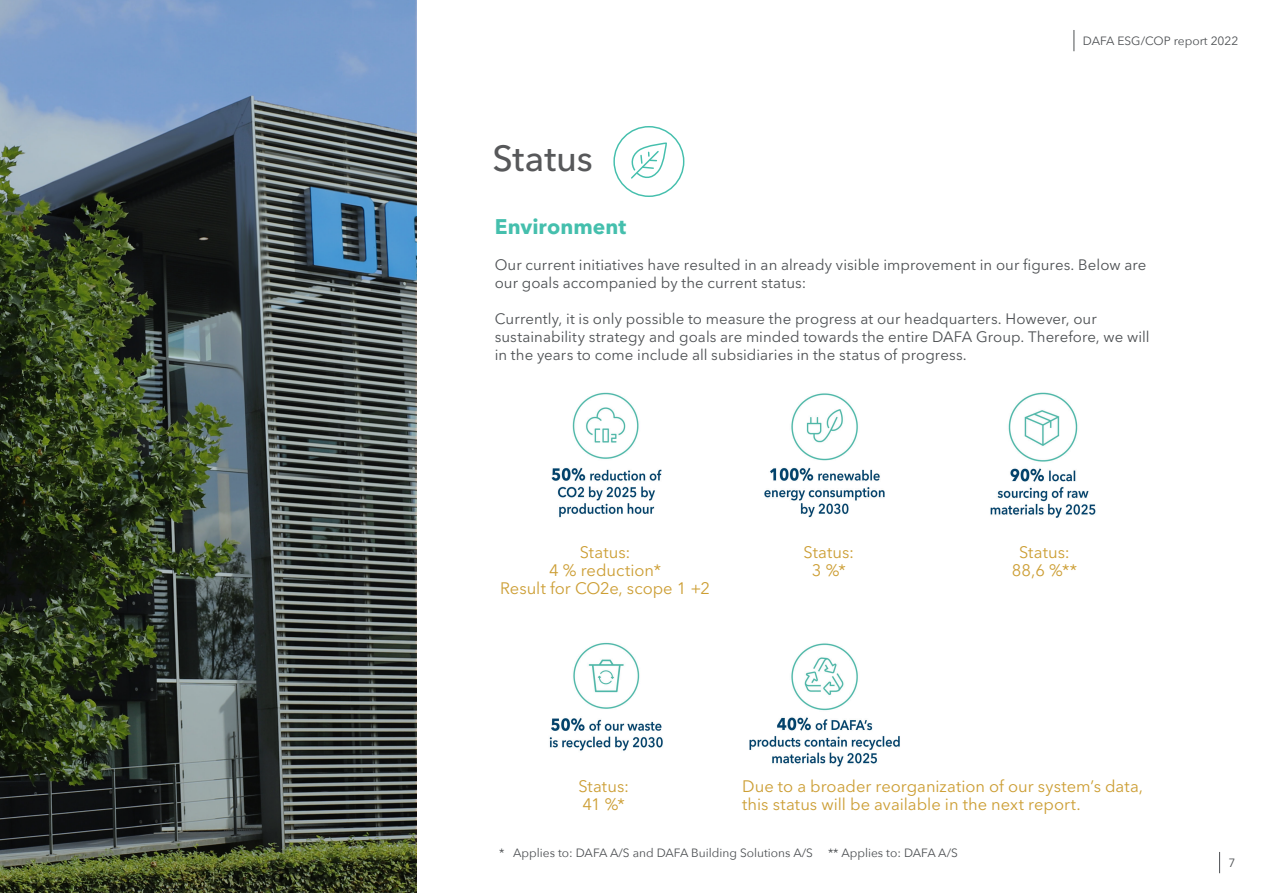
<style>
.page{position:relative;width:1263px;height:893px;background:#fff}
.page>*{position:absolute;margin:0;border:0;box-sizing:border-box;transform-origin:0 0}
.Headline{font:500 36px "Avenir Next LT Pro";color:#57585a}
.t1{font:700 21px "Avenir Next LT Pro";color:#45bfad}
.t2{font:16.5px/18px "Avenir Next LT Pro";color:#cc9e34;text-align:center}
.t3{font:15px/18px "Avenir Next LT Pro";letter-spacing:.005em;color:#4d5053}
.t4{font:12px "Avenir Next";color:#4d5053}
</style>
<div class="page">
<img style="left:551px;top:392px;width:545px;height:126px">
<svg style="left:1074px;top:30px;width:1px;height:21px"></svg>
<svg style="left:613px;top:126px;width:71px;height:71px"></svg>
<img style="left:549px;top:642px;width:351px;height:125px">
<img style="left:0;top:0;width:417px;height:893px">
<svg style="left:1219px;top:852px;width:1px;height:21px"></svg>
<p class="Headline" style="left:493px;top:137px;width:102px">Status</p>
<p class="t4" style="left:1083px;top:31px;width:157px">DAFA ESG/COP report 2022</p>
<p class="t1" style="left:495px;top:214px;width:133px">Environment</p>
<p class="t3" style="left:495px;top:256px;width:653px">Our current initiatives have resulted in an already visible improvement in our figures. Below are our goals accompanied by the current status:</p>
<p class="t3" style="left:495px;top:310px;width:656px">Currently, it is only possible to measure the progress at our headquarters. However, our sustainability strategy and goals are minded towards the entire DAFA Group. Therefore, we will in the years to come include all subsidiaries in the status of progress.</p>
<p class="t2" style="left:500px;top:543px;width:211px">Status:<br>4 % reduction*<br>Result for CO2e, scope 1 +2</p>
<p class="t2" style="left:803px;top:543px;width:52px">Status:<br>3 %*</p>
<p class="t2" style="left:1012px;top:543px;width:67px">Status:<br>88,6 %**</p>
<p class="t2" style="left:578px;top:777px;width:52px;text-align:left">Status:<br>41 %*</p>
<p class="t2" style="left:742px;top:777px;width:402px;text-align:left">Due to a broader reorganization of our system’s data, this status will be available in the next report.</p>
<p class="t4" style="left:499px;top:843px;width:315px">* Applies to: DAFA A/S and DAFA Building Solutions A/S</p>
<p class="t4" style="left:828px;top:843px;width:131px">** Applies to: DAFA A/S</p>
<p class="t4" style="left:1228px;top:853px;width:8px">7</p>
</div>
